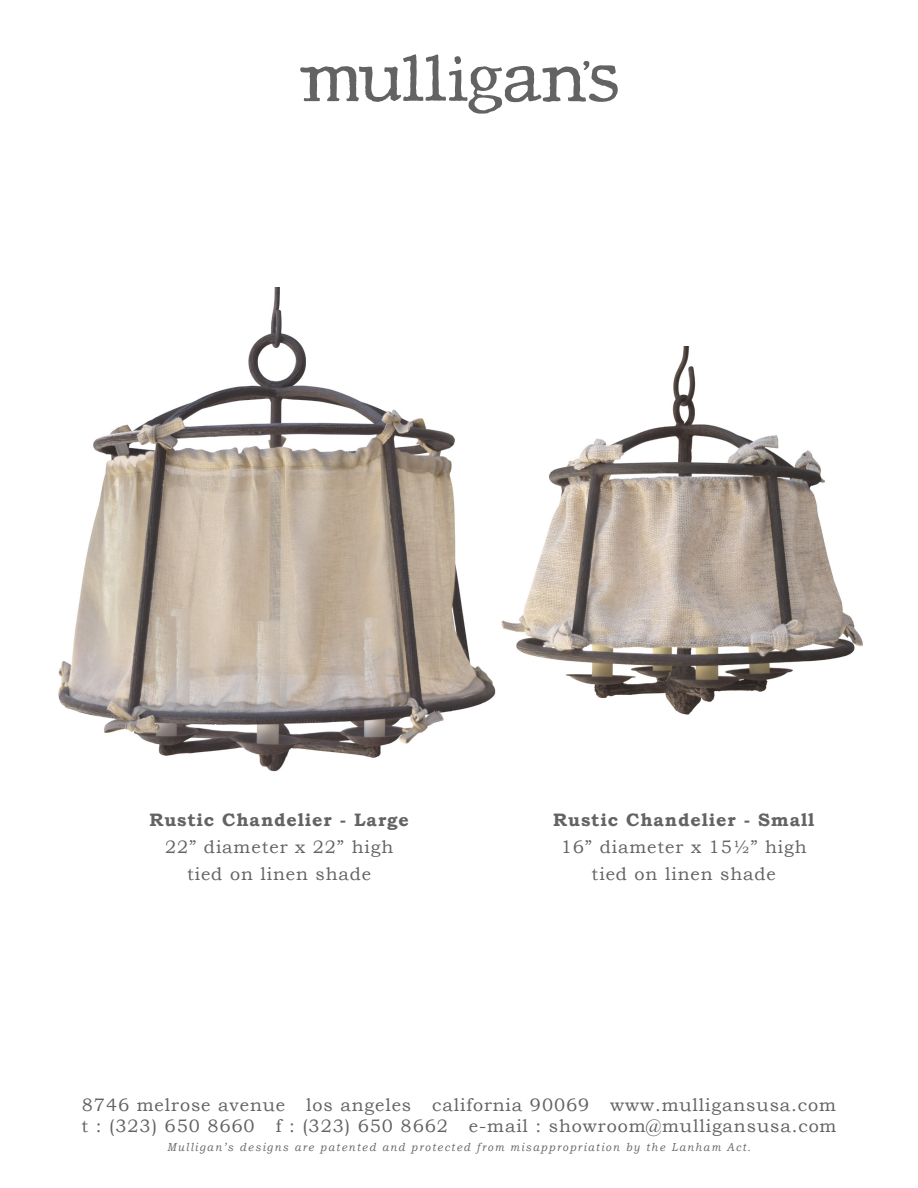
<style>
.page{position:relative;width:918px;height:1188px;background:#fff}
.page>*{position:absolute;margin:0;border:0;box-sizing:border-box;transform-origin:0 0}
.Paragraph_Style_1{font:18px "Bookman Old Style";letter-spacing:.05em;color:#636363}
.t1{font:700 18px "Bookman Old Style";letter-spacing:.05em;color:#636363}
.t2{font:italic 11.55px "Bookman Old Style";letter-spacing:.15em;color:#636363;scale:.91 1}
</style>
<div class="page">
<svg style="left:300px;top:54px;width:318px;height:60px"></svg>
<img style="left:501px;top:346px;width:362px;height:369px">
<img style="left:58px;top:288px;width:438px;height:484px">
<p class="t1" style="left:149px;top:807px;width:261px">Rustic Chandelier - Large</p>
<p class="Paragraph_Style_1" style="left:165px;top:835px;width:230px">22” diameter x 22” high</p>
<p class="Paragraph_Style_1" style="left:187px;top:862px;width:186px">tied on linen shade</p>
<p class="t1" style="left:553px;top:807px;width:262px">Rustic Chandelier - Small</p>
<p class="Paragraph_Style_1" style="left:561px;top:835px;width:247px">16” diameter x 15½” high</p>
<p class="Paragraph_Style_1" style="left:592px;top:862px;width:186px">tied on linen shade</p>
<p class="Paragraph_Style_1" style="left:82px;top:1093px;width:756px">8746 melrose avenue los angeles california 90069 www.mulligansusa.com</p>
<p class="Paragraph_Style_1" style="left:81px;top:1115px;width:757px">t : (323) 650 8660 f : (323) 650 8662 e-mail : showroom@mulligansusa.com</p>
<p class="t2" style="left:167px;top:1139px;width:643px">Mulligan’s designs are patented and protected from misappropriation by the Lanham Act.</p>
</div>
